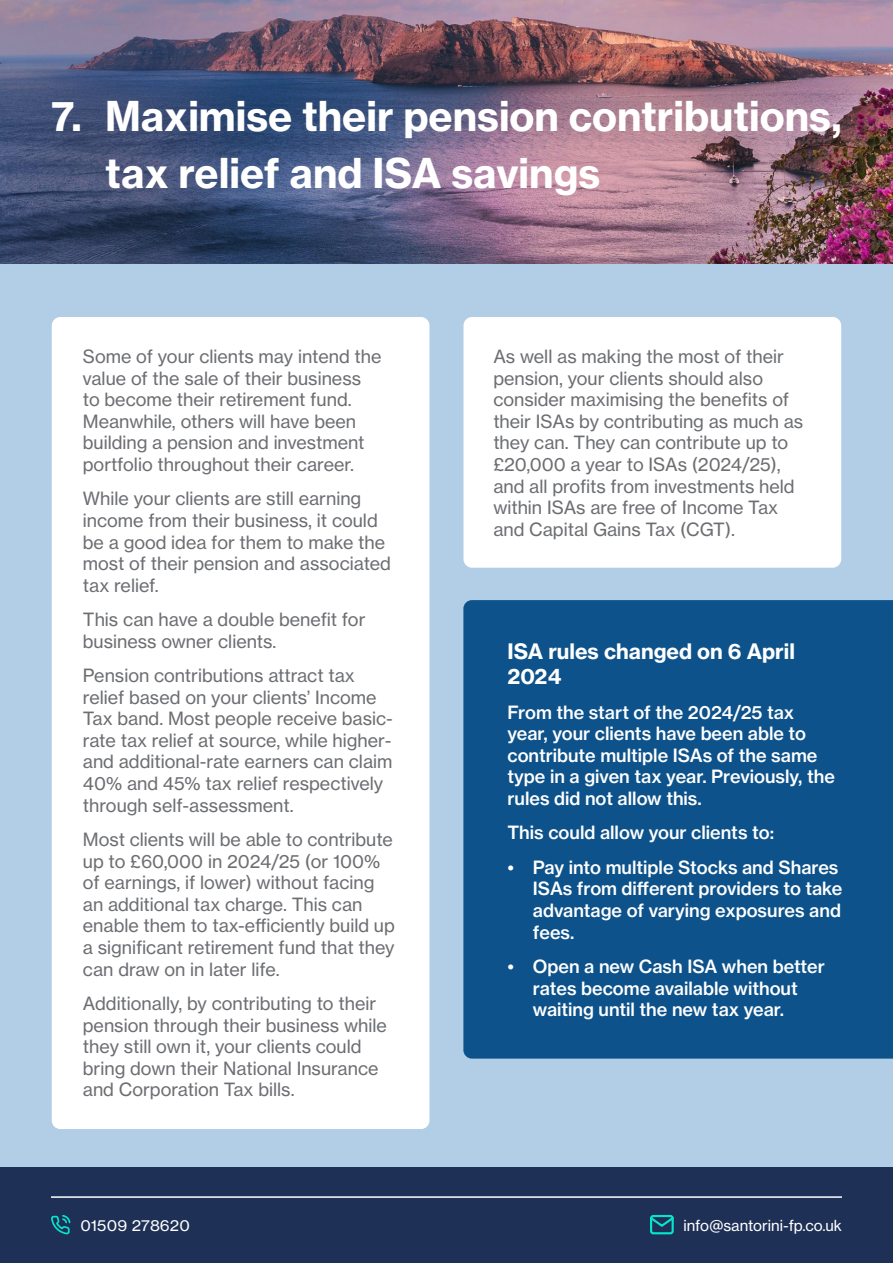
<style>
.page{position:relative;width:893px;height:1263px;background:#fff}
.page>*{position:absolute;margin:0;border:0;box-sizing:border-box;transform-origin:0 0}
.t1{font:40.5px/57px "N Haas Grotesk TX Pro 75 Bd";color:#fff}
.t2{font:21px/25.2px "N Haas Grotesk TX Pro 75 Bd";color:#fff}
.t3{font:18px/21.6px "N Haas Grotesk TX Pro 55 Rg";color:#6c6e72}
.t4{font:18px/21.6px "N Haas Grotesk TX Pro 65 Md";color:#fff}
.t5{font:15px "N Haas Grotesk TX Pro 55 Rg";color:#fff}
.t6{font:15px "N Haas Grotesk TX Pro 55 Rg";color:#fff;scale:1.05 1}
</style>
<div class="page">
<div style="left:0;top:166px;width:893px;height:1005px;background:#b1cee6"></div>
<div style="left:52px;top:317px;width:377px;height:812px;background:#fff;border-radius:9px"></div>
<div style="left:463px;top:317px;width:378px;height:251px;background:#fff;border-radius:9px"></div>
<div style="left:0;top:1167px;width:893px;height:96px;background:#1f3057"></div>
<hr style="left:51px;top:1196px;width:791px;height:2px;background:#fff">
<img style="left:0;top:0;width:893px;height:264px">
<div style="left:650px;top:1215px;width:24px;height:19px;border:2px solid #06e5cb;border-radius:2px"></div>
<svg style="left:650px;top:1215px;width:24px;height:13px"></svg>
<svg style="left:51px;top:1215px;width:19px;height:19px"></svg>
<div style="left:463px;top:600px;width:430px;height:458px;background:#0d528a"></div>
<h1 class="t1" style="left:105px;top:88px;width:738px;text-indent:-54px">7. Maximise their pension contributions, tax relief and ISA savings</h1>
<p class="t3" style="left:83px;top:346px;width:300px">Some of your clients may intend the value of the sale of their business to become their retirement fund.<br>Meanwhile, others will have been building a pension and investment portfolio throughout their career.</p>
<p class="t3" style="left:83px;top:488px;width:310px">While your clients are still earning income from their business, it could be a good idea for them to make the most of their pension and associated tax relief.</p>
<p class="t3" style="left:83px;top:609px;width:284px">This can have a double benefit for business owner clients.</p>
<p class="t3" style="left:83px;top:665px;width:311px">Pension contributions attract tax relief based on your clients’ Income Tax band. Most people receive basic&shy;rate tax relief at source, while higher&shy;and additional-rate earners can claim 40% and 45% tax relief respectively through self-assessment.</p>
<p class="t3" style="left:83px;top:829px;width:313px">Most clients will be able to contribute up to £60,000 in 2024/25 (or 100% of earnings, if lower) without facing an additional tax charge. This can enable them to tax-efficiently build up a significant retirement fund that they can draw on in later life.</p>
<p class="t3" style="left:83px;top:993px;width:306px">Additionally, by contributing to their pension through their business while they still own it, your clients could bring down their National Insurance and Corporation Tax bills.</p>
<p class="t3" style="left:493px;top:346px;width:311px">As well as making the most of their pension, your clients should also consider maximising the benefits of their ISAs by contributing as much as they can. They can contribute up to £20,000 a year to ISAs (2024/25), and all profits from investments held within ISAs are free of Income Tax and Capital Gains Tax (CGT).</p>
<p class="t2" style="left:507px;top:639px;width:289px">ISA rules changed on 6 April<br>2024</p>
<p class="t4" style="left:507px;top:701px;width:329px">From the start of the 2024/25 tax year, your clients have been able to contribute multiple ISAs of the same type in a given tax year. Previously, the rules did not allow this.</p>
<p class="t4" style="left:507px;top:822px;width:268px">This could allow your clients to:</p>
<p class="t4" style="left:533px;top:856px;width:311px;text-indent:-26px">• Pay into multiple Stocks and Shares<br>ISAs from different providers to take advantage of varying exposures and fees.</p>
<p class="t4" style="left:533px;top:955px;width:294px;text-indent:-26px">• Open a new Cash ISA when better rates become available without waiting until the new tax year.</p>
<p class="t6" style="left:81px;top:1216px;width:106px">01509 278620</p>
<p class="t5" style="left:683px;top:1216px;width:160px">info@santorini-fp.co.uk</p>
</div>
